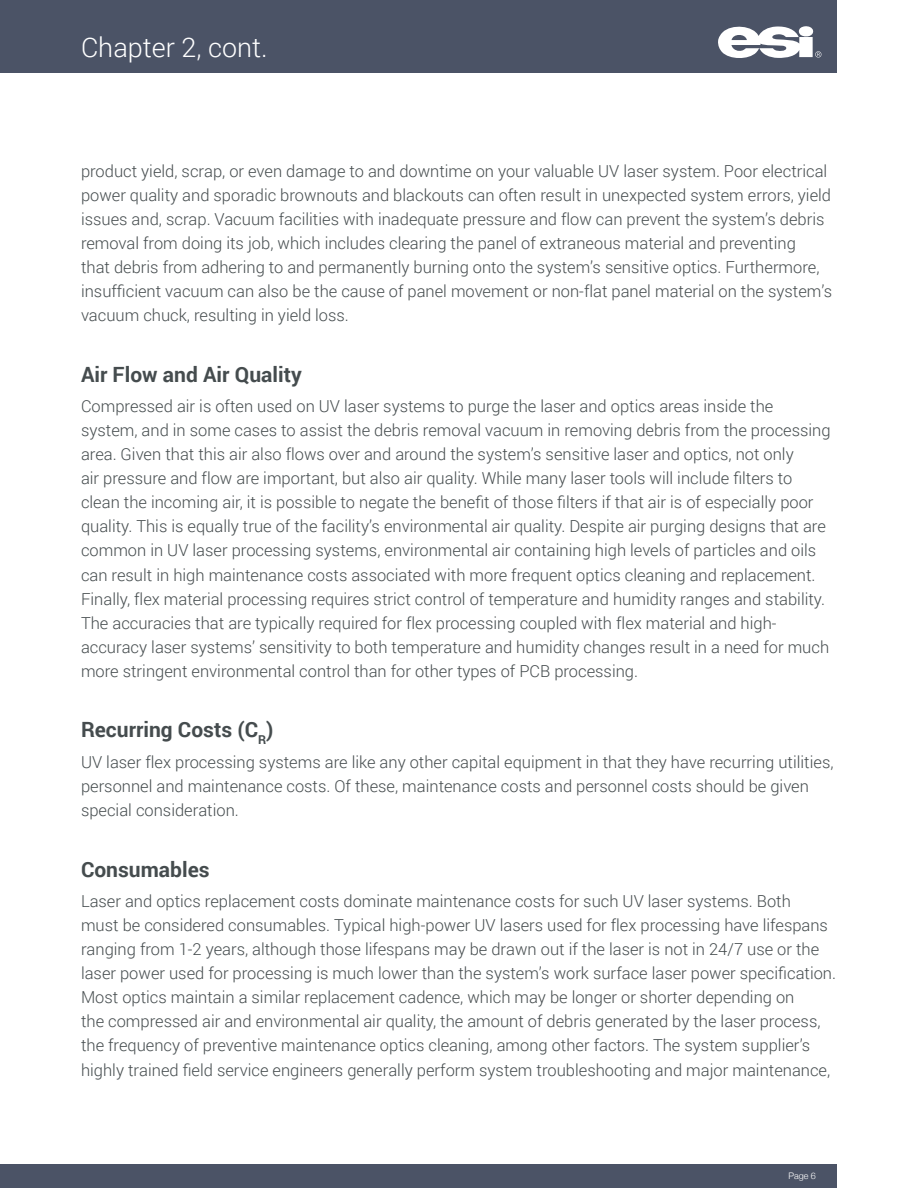
<style>
.page{position:relative;width:918px;height:1188px;background:#fff}
.page>*{position:absolute;margin:0;border:0;box-sizing:border-box;transform-origin:0 0}
.t1{font:300 27px "Roboto";color:#fff}
.t2{font:700 21px "Roboto";color:#454c4e}
.t3{font:300 16.5px/24px "Roboto";color:#454c4e}
.t4{font:300 9px "Helvetica Neue";color:#fff}
</style>
<div class="page">
<div style="left:0;top:0;width:837px;height:72px;background:#4b5366"></div>
<div style="left:0;top:1164px;width:837px;height:24px;background:#4b5366"></div>
<svg style="left:718px;top:26px;width:103px;height:32px"></svg>
<h1 class="t1" style="left:81px;top:28px;width:188px">Chapter 2, cont.</h1>
<p class="t3" style="left:81px;top:159px;width:753px">product yield, scrap, or even damage to and downtime on your valuable UV laser system. Poor electrical power quality and sporadic brownouts and blackouts can often result in unexpected system errors, yield issues and, scrap. Vacuum facilities with inadequate pressure and flow can prevent the system’s debris removal from doing its job, which includes clearing the panel of extraneous material and preventing<br>that debris from adhering to and permanently burning onto the system’s sensitive optics. Furthermore, insufficient vacuum can also be the cause of panel movement or non-flat panel material on the system’s vacuum chuck, resulting in yield loss.</p>
<p class="t2" style="left:81px;top:359px;width:222px">Air Flow and Air Quality</p>
<p class="t3" style="left:81px;top:394px;width:751px">Compressed air is often used on UV laser systems to purge the laser and optics areas inside the system, and in some cases to assist the debris removal vacuum in removing debris from the processing area. Given that this air also flows over and around the system’s sensitive laser and optics, not only<br>air pressure and flow are important, but also air quality. While many laser tools will include filters to clean the incoming air, it is possible to negate the benefit of those filters if that air is of especially poor quality. This is equally true of the facility’s environmental air quality. Despite air purging designs that are common in UV laser processing systems, environmental air containing high levels of particles and oils can result in high maintenance costs associated with more frequent optics cleaning and replacement.<br>Finally, flex material processing requires strict control of temperature and humidity ranges and stability.<br>The accuracies that are typically required for flex processing coupled with flex material and high&shy;accuracy laser systems’ sensitivity to both temperature and humidity changes result in a need for much more stringent environmental control than for other types of PCB processing.</p>
<p class="t2" style="left:81px;top:715px;width:194px">Recurring Costs (C<sub>R</sub>)</p>
<p class="t3" style="left:81px;top:750px;width:754px">UV laser flex processing systems are like any other capital equipment in that they have recurring utilities, personnel and maintenance costs. Of these, maintenance costs and personnel costs should be given special consideration.</p>
<p class="t2" style="left:81px;top:854px;width:130px">Consumables</p>
<p class="t3" style="left:81px;top:889px;width:757px">Laser and optics replacement costs dominate maintenance costs for such UV laser systems. Both<br>must be considered consumables. Typical high-power UV lasers used for flex processing have lifespans ranging from 1-2 years, although those lifespans may be drawn out if the laser is not in 24/7 use or the laser power used for processing is much lower than the system’s work surface laser power specification.<br>Most optics maintain a similar replacement cadence, which may be longer or shorter depending on<br>the compressed air and environmental air quality, the amount of debris generated by the laser process, the frequency of preventive maintenance optics cleaning, among other factors. The system supplier’s highly trained field service engineers generally perform system troubleshooting and major maintenance,</p>
<p class="t4" style="left:788px;top:1168px;width:29px">Page 6</p>
</div>
